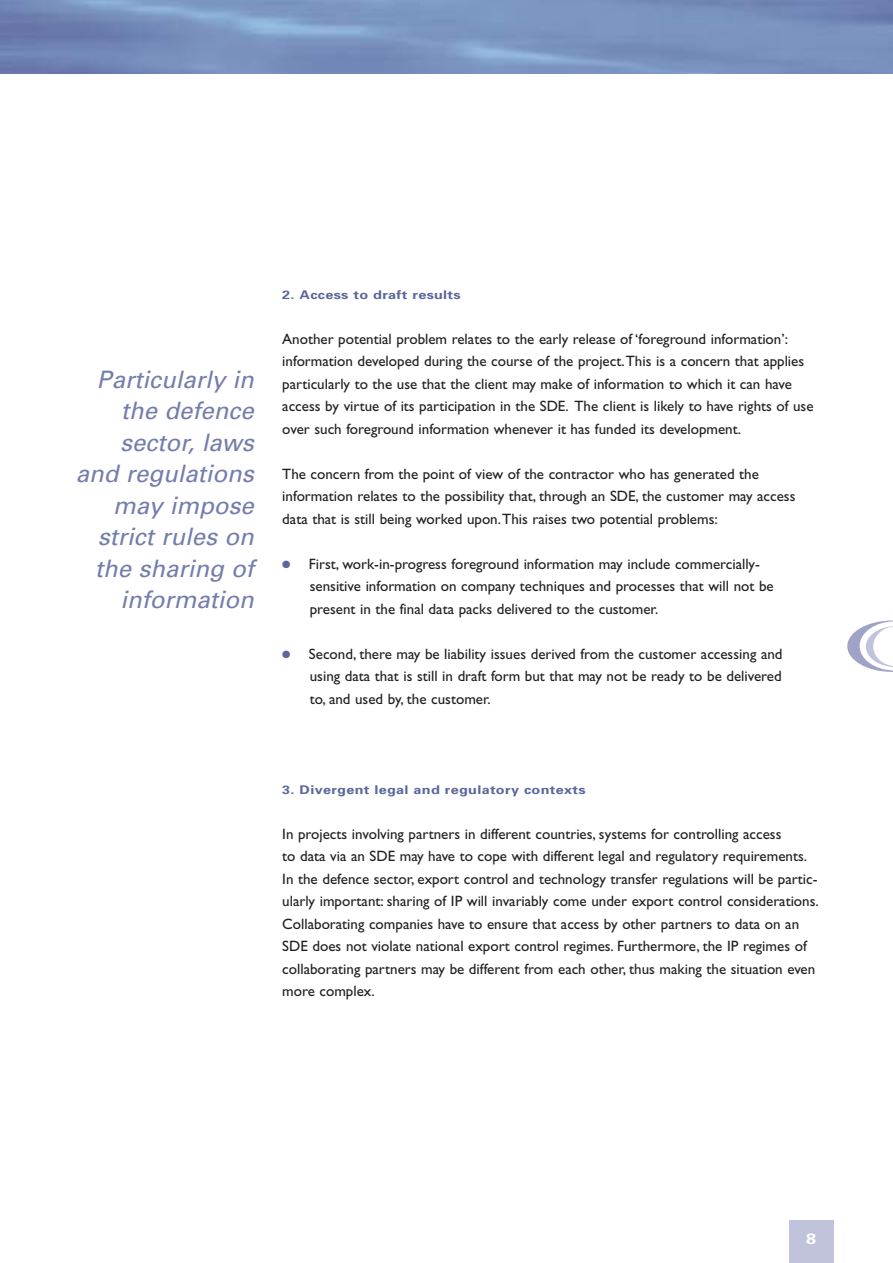
<style>
.page{position:relative;width:893px;height:1263px;background:#fff}
.page>*{position:absolute;margin:0;border:0;box-sizing:border-box;transform-origin:0 0}
.t1{font:italic 24px/31.5px "Univers";color:#757dac;text-align:right}
.t2{font:15px/22.5px "Gill Sans";color:#231f1f}
.t3{font:700 15px "Univers";color:#fff;scale:1.2 1}
.t4{font:700 12px "Univers";letter-spacing:.02em;color:#5d679b;scale:1.2 1}
.s1{color:#5d679b}
</style>
<div class="page">
<div style="left:788px;top:1220px;width:45px;height:43px;background:#c0c3db"></div>
<svg style="left:847px;top:621px;width:45px;height:51px"></svg>
<img style="left:0;top:0;width:892px;height:74px">
<h1 class="t1" style="left:76px;top:366px;width:184px">Particularly in the defence sector, laws and regulations may impose strict rules on the sharing of information</h1>
<p class="t4" style="left:282px;top:290px;width:150px">2. Access to draft results</p>
<p class="t2" style="left:282px;top:329px;width:533px">Another potential problem relates to the early release of ‘foreground information’: information developed during the course of the project.This is a concern that applies particularly to the use that the client may make of information to which it can have access by virtue of its participation in the SDE. The client is likely to have rights of use over such foreground information whenever it has funded its development.</p>
<p class="t2" style="left:282px;top:464px;width:514px">The concern from the point of view of the contractor who has generated the information relates to the possibility that, through an SDE, the customer may access data that is still being worked upon.This raises two potential problems:</p>
<p class="t2" style="left:310px;top:554px;width:465px;text-indent:-27px"><span class="s1">●</span> First, work-in-progress foreground information may include commercially&shy;sensitive information on company techniques and processes that will not be present in the final data packs delivered to the customer.</p>
<p class="t2" style="left:310px;top:644px;width:474px;text-align:justify;text-indent:-27px"><span class="s1">●</span> Second, there may be liability issues derived from the customer accessing and using data that is still in draft form but that may not be ready to be delivered to, and used by, the customer.</p>
<p class="t4" style="left:282px;top:785px;width:254px">3. Divergent legal and regulatory contexts</p>
<p class="t2" style="left:282px;top:824px;width:538px">In projects involving partners in different countries, systems for controlling access<br>to data via an SDE may have to cope with different legal and regulatory requirements.<br>In the defence sector, export control and technology transfer regulations will be partic&shy;ularly important: sharing of IP will invariably come under export control considerations.<br>Collaborating companies have to ensure that access by other partners to data on an SDE does not violate national export control regimes. Furthermore, the IP regimes of collaborating partners may be different from each other, thus making the situation even more complex.</p>
<p class="t3" style="left:806px;top:1233px;width:10px">8</p>
</div>
